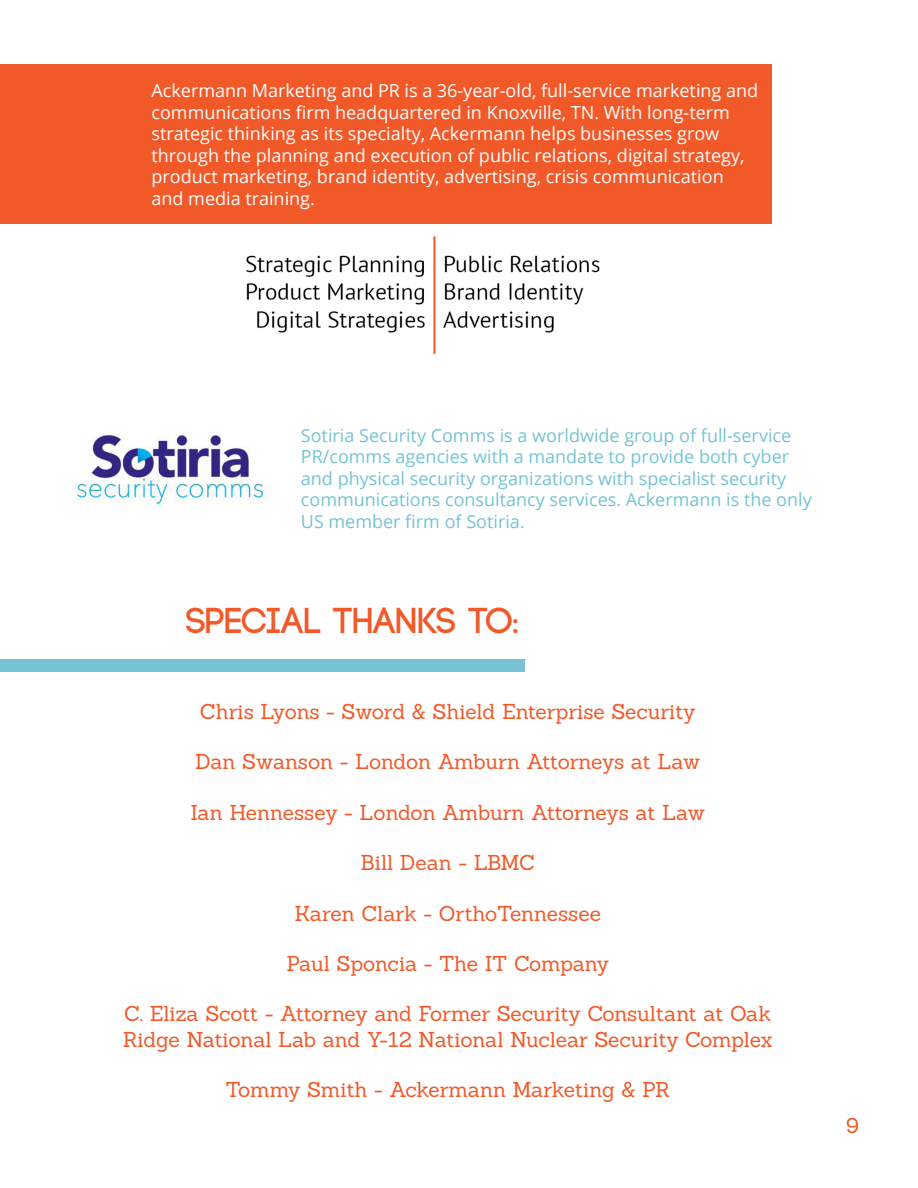
<style>
.page{position:relative;width:918px;height:1188px;background:#fff}
.page>*{position:absolute;margin:0;border:0;box-sizing:border-box;transform-origin:0 0}
.Body{font:700 36px "Code";color:#f15929}
.Headers{font:21px/25.2px "Sanchez";letter-spacing:-.005em;color:#f15929}
.Body-2{font:18px/21.6px "Open Sans";color:#fff}
.Body-3{font:18px/21.6px "Open Sans";color:#74c3d5}
</style>
<div class="page">
<div style="left:0;top:660px;width:524px;height:12px;background:#77c3d6"></div>
<div style="left:0;top:64px;width:771px;height:160px;background:#f15929"></div>
<img style="left:246px;top:236px;width:354px;height:119px">
<img style="left:72px;top:354px;width:214px;height:157px">
<p class="Body-2" style="left:152px;top:79px;width:608px">Ackermann Marketing and PR is a 36-year-old, full-service marketing and communications firm headquartered in Knoxville, TN. With long-term strategic thinking as its specialty, Ackermann helps businesses grow through the planning and execution of public relations, digital strategy, product marketing, brand identity, advertising, crisis communication and media training.</p>
<p class="Body-3" style="left:301px;top:424px;width:512px">Sotiria Security Comms is a worldwide group of full-service PR/comms agencies with a mandate to provide both cyber and physical security organizations with specialist security communications consultancy services. Ackermann is the only US member firm of Sotiria.</p>
<p class="Body" style="left:186px;top:603px;width:334px">SPECIAL THANKS TO:</p>
<p class="Headers" style="left:200px;top:699px;width:497px">Chris Lyons - Sword &amp; Shield Enterprise Security</p>
<p class="Headers" style="left:195px;top:749px;width:507px">Dan Swanson - London Amburn Attorneys at Law</p>
<p class="Headers" style="left:191px;top:800px;width:516px">Ian Hennessey - London Amburn Attorneys at Law</p>
<p class="Headers" style="left:361px;top:850px;width:176px">Bill Dean - LBMC</p>
<p class="Headers" style="left:294px;top:900px;width:308px">Karen Clark - OrthoTennessee</p>
<p class="Headers" style="left:286px;top:951px;width:324px">Paul Sponcia - The IT Company</p>
<p class="Headers" style="left:123px;top:1001px;width:651px">C. Eliza Scott - Attorney and Former Security Consultant at Oak<br>Ridge National Lab and Y-12 National Nuclear Security Complex</p>
<p class="Headers" style="left:225px;top:1077px;width:446px">Tommy Smith - Ackermann Marketing &amp; PR</p>
<p class="Headers" style="left:846px;top:1113px;width:14px">9</p>
</div>
